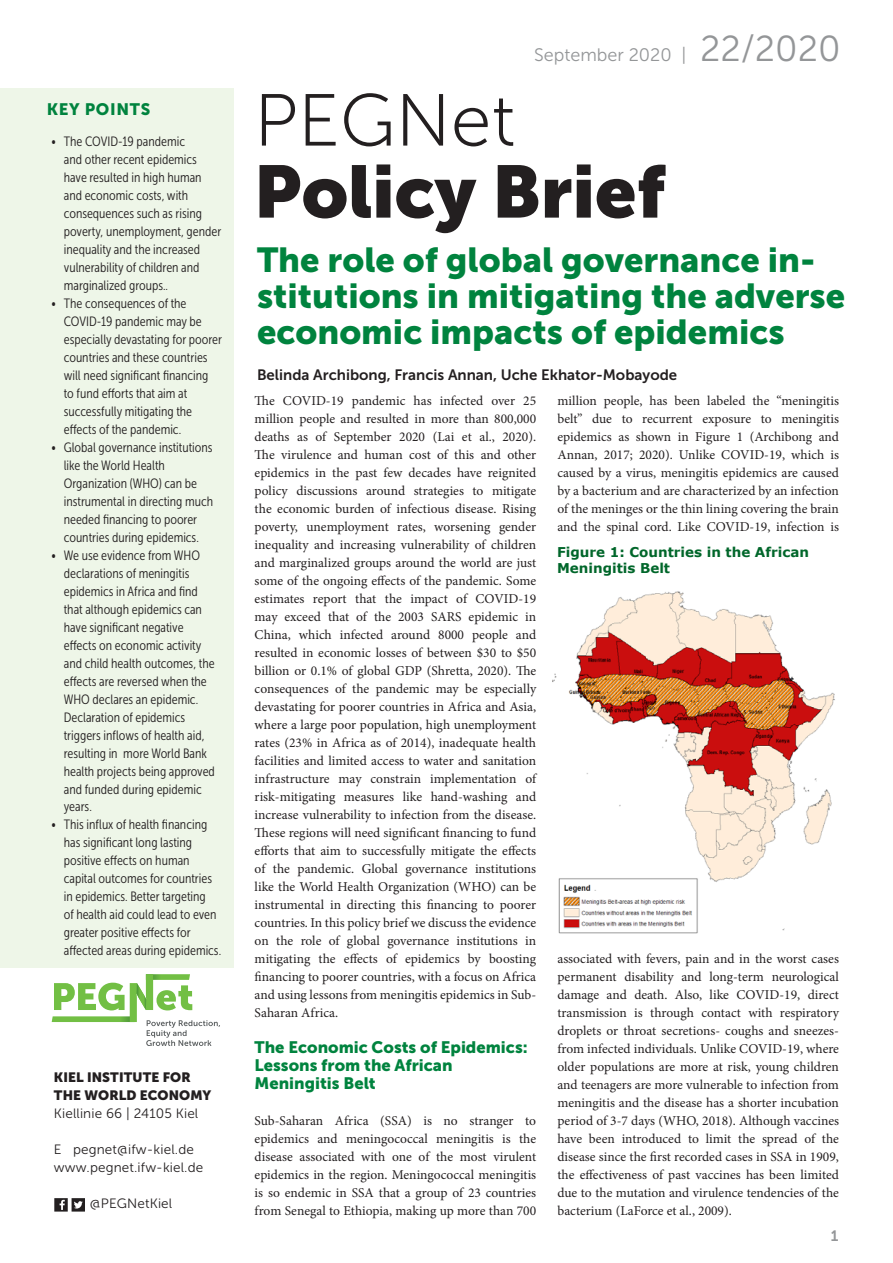
<style>
.page{position:relative;width:893px;height:1263px;background:#fff}
.page>*{position:absolute;margin:0;border:0;box-sizing:border-box;transform-origin:0 0}
.t1{font:800 73.5px "Museo Sans";color:#231f20}
.t2{font:300 73.5px "Museo Sans";color:#231f20}
.t3{font:700 34.5px/36px "Museo Sans";color:#00833e}
.t4{font:18px "Museo Sans";color:#949698}
.t5{font:700 16.5px/18px "Museo Sans";color:#00833e}
.t6{font:700 16.5px "Museo Sans";letter-spacing:.04em;color:#00833e}
.t7{font:600 15px "Museo Sans";color:#231f20}
.t8{font:600 15px "Museo Sans";color:#949698}
.t9{font:13.5px/18px "Minion Pro";color:#231f20;text-align:justify}
.t10{font:13.5px/18px "Museo Sans Cond";color:#231f20}
.t11{font:13.5px/18px "Museo Sans";letter-spacing:.01em;color:#231f20}
.t12{font:700 13.5px/16.2px "Verdana";color:#00662a}
.t13{font:800 13.5px/18px "Museo Sans";letter-spacing:.01em;color:#231f20}
.s1{font-size:36px}
</style>
<div class="page">
<div style="left:0;top:88px;width:233px;height:879px;background:#eef6e8"></div>
<svg style="left:52px;top:974px;width:168px;height:72px"></svg>
<svg style="left:54px;top:1198px;width:31px;height:13px"></svg>
<img style="left:552px;top:591px;width:283px;height:343px">
<p class="t6" style="left:47px;top:100px;width:105px">KEY POINTS</p>
<p class="t10" style="left:64px;top:132px;width:159px;text-indent:-13px">• The COVID-19 pandemic<br>and other recent epidemics have resulted in high human and economic costs, with consequences such as rising poverty, unemployment, gender inequality and the increased vulnerability of children and marginalized groups..</p>
<p class="t10" style="left:64px;top:294px;width:160px;text-indent:-13px">• The consequences of the<br>COVID-19 pandemic may be especially devastating for poorer countries and these countries will need significant financing<br>to fund efforts that aim at successfully mitigating the effects of the pandemic.</p>
<p class="t10" style="left:64px;top:438px;width:151px;text-indent:-13px">• Global governance institutions like the World Health<br>Organization (WHO) can be instrumental in directing much needed financing to poorer countries during epidemics.</p>
<p class="t10" style="left:64px;top:546px;width:153px;text-indent:-13px">• We use evidence from WHO declarations of meningitis epidemics in Africa and find that although epidemics can have significant negative effects on economic activity and child health outcomes, the effects are reversed when the<br>WHO declares an epidemic.<br>Declaration of epidemics triggers inflows of health aid, resulting in more World Bank health projects being approved and funded during epidemic years.</p>
<p class="t10" style="left:64px;top:816px;width:159px;text-indent:-13px">• This influx of health financing has significant long lasting positive effects on human capital outcomes for countries in epidemics. Better targeting<br>of health aid could lead to even greater positive effects for affected areas during epidemics.</p>
<p class="t13" style="left:54px;top:1068px;width:159px">KIEL INSTITUTE FOR<br>THE WORLD ECONOMY</p>
<p class="t11" style="left:54px;top:1104px;width:146px">Kiellinie 66 | 24105 Kiel</p>
<p class="t11" style="left:54px;top:1140px;width:151px">E pegnet@ifw-kiel.de www.pegnet.ifw-kiel.de</p>
<p class="t11" style="left:90px;top:1195px;width:84px">@PEGNetKiel</p>
<h3 class="t4" style="left:534px;top:45px;width:308px">September 2020 | <span class="s1">22/2020</span></h3>
<h1 class="t2" style="left:254px;top:81px;width:263px">PEGNet</h1>
<h1 class="t1" style="left:254px;top:150px;width:413px">Policy Brief</h1>
<h2 class="t3" style="left:257px;top:241px;width:590px">The role of global governance in&shy;stitutions in mitigating the adverse economic impacts of epidemics</h2>
<p class="t7" style="left:257px;top:366px;width:422px">Belinda Archibong, Francis Annan, Uche Ekhator-Mobayode</p>
<p class="t9" style="left:255px;top:392px;width:283px">The COVID-19 pandemic has infected over 25 million people and resulted in more than 800,000 deaths as of September 2020 (Lai et al., 2020).<br>The virulence and human cost of this and other epidemics in the past few decades have reignited policy discussions around strategies to mitigate the economic burden of infectious disease. Rising poverty, unemployment rates, worsening gender inequality and increasing vulnerability of children and marginalized groups around the world are just some of the ongoing effects of the pandemic. Some estimates report that the impact of COVID-19 may exceed that of the 2003 SARS epidemic in China, which infected around 8000 people and resulted in economic losses of between $30 to $50 billion or 0.1% of global GDP (Shretta, 2020). The consequences of the pandemic may be especially devastating for poorer countries in Africa and Asia, where a large poor population, high unemployment rates (23% in Africa as of 2014), inadequate health facilities and limited access to water and sanitation infrastructure may constrain implementation of risk-mitigating measures like hand-washing and increase vulnerability to infection from the disease.<br>These regions will need significant financing to fund efforts that aim to successfully mitigate the effects of the pandemic. Global governance institutions like the World Health Organization (WHO) can be instrumental in directing this financing to poorer countries. In this policy brief we discuss the evidence on the role of global governance institutions in mitigating the effects of epidemics by boosting financing to poorer countries, with a focus on Africa and using lessons from meningitis epidemics in Sub-Saharan Africa.</p>
<p class="t5" style="left:255px;top:1038px;width:275px">The Economic Costs of Epidemics:<br>Lessons from the African<br>Meningitis Belt</p>
<p class="t9" style="left:255px;top:1112px;width:283px">Sub-Saharan Africa (SSA) is no stranger to epidemics and meningococcal meningitis is the disease associated with one of the most virulent epidemics in the region. Meningococcal meningitis is so endemic in SSA that a group of 23 countries from Senegal to Ethiopia, making up more than 700</p>
<p class="t9" style="left:557px;top:392px;width:283px">million people, has been labeled the “meningitis belt” due to recurrent exposure to meningitis epidemics as shown in Figure 1 (Archibong and Annan, 2017; 2020). Unlike COVID-19, which is caused by a virus, meningitis epidemics are caused by a bacterium and are characterized by an infection of the meninges or the thin lining covering the brain and the spinal cord. Like COVID-19, infection is</p>
<p class="t12" style="left:557px;top:544px;width:253px">Figure 1: Countries in the African<br>Meningitis Belt</p>
<p class="t9" style="left:557px;top:950px;width:283px">associated with fevers, pain and in the worst cases permanent disability and long-term neurological damage and death. Also, like COVID-19, direct transmission is through contact with respiratory droplets or throat secretions- coughs and sneezes&shy;from infected individuals. Unlike COVID-19, where older populations are more at risk, young children and teenagers are more vulnerable to infection from meningitis and the disease has a shorter incubation period of 3-7 days (WHO, 2018). Although vaccines have been introduced to limit the spread of the disease since the first recorded cases in SSA in 1909, the effectiveness of past vaccines has been limited due to the mutation and virulence tendencies of the bacterium (LaForce et al., 2009).</p>
<p class="t8" style="left:831px;top:1227px;width:9px">1</p>
</div>
